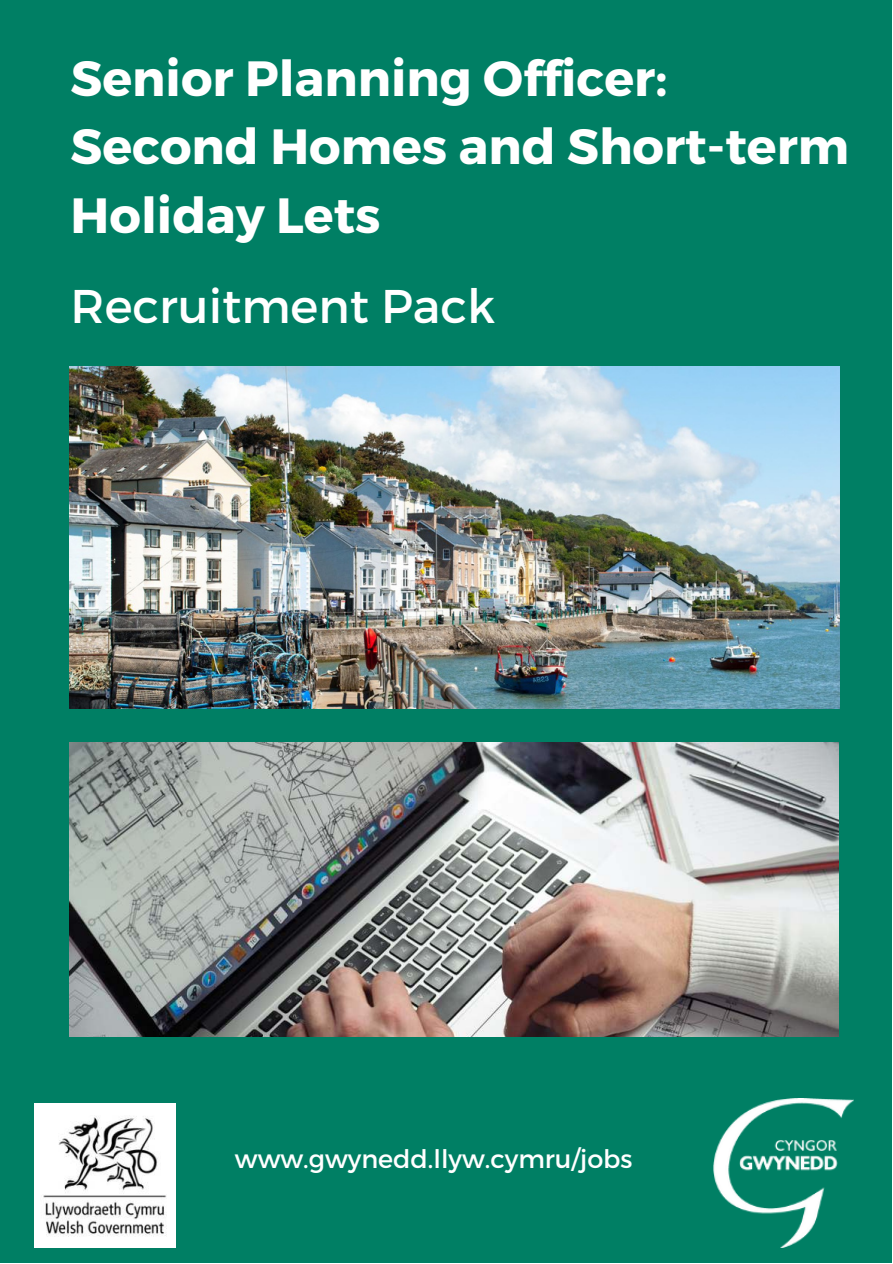
<style>
.page{position:relative;width:893px;height:1264px;background:#fff}
.page>*{position:absolute;margin:0;border:0;box-sizing:border-box;transform-origin:0 0}
.t1{font:700 49.5px/68.6px "Montserrat";color:#fff}
.t2{font:47.25px "Montserrat";color:#fff}
.t3{font:25.5px "Montserrat";color:#fff}
</style>
<div class="page">
<div style="left:0;top:0;width:891px;height:1262px;background:#007f64"></div>
<img style="left:713px;top:1098px;width:140px;height:149px">
<img style="left:69px;top:742px;width:769px;height:294px">
<img style="left:69px;top:367px;width:770px;height:341px">
<img style="left:34px;top:1103px;width:142px;height:144px">
<p class="t1" style="left:71px;top:44px;width:779px">Senior Planning Officer:<br>Second Homes and Short-term<br>Holiday Lets</p>
<p class="t2" style="left:71px;top:277px;width:426px">Recruitment Pack</p>
<p class="t3" style="left:235px;top:1143px;width:399px">www.gwynedd.llyw.cymru/jobs</p>
</div>
